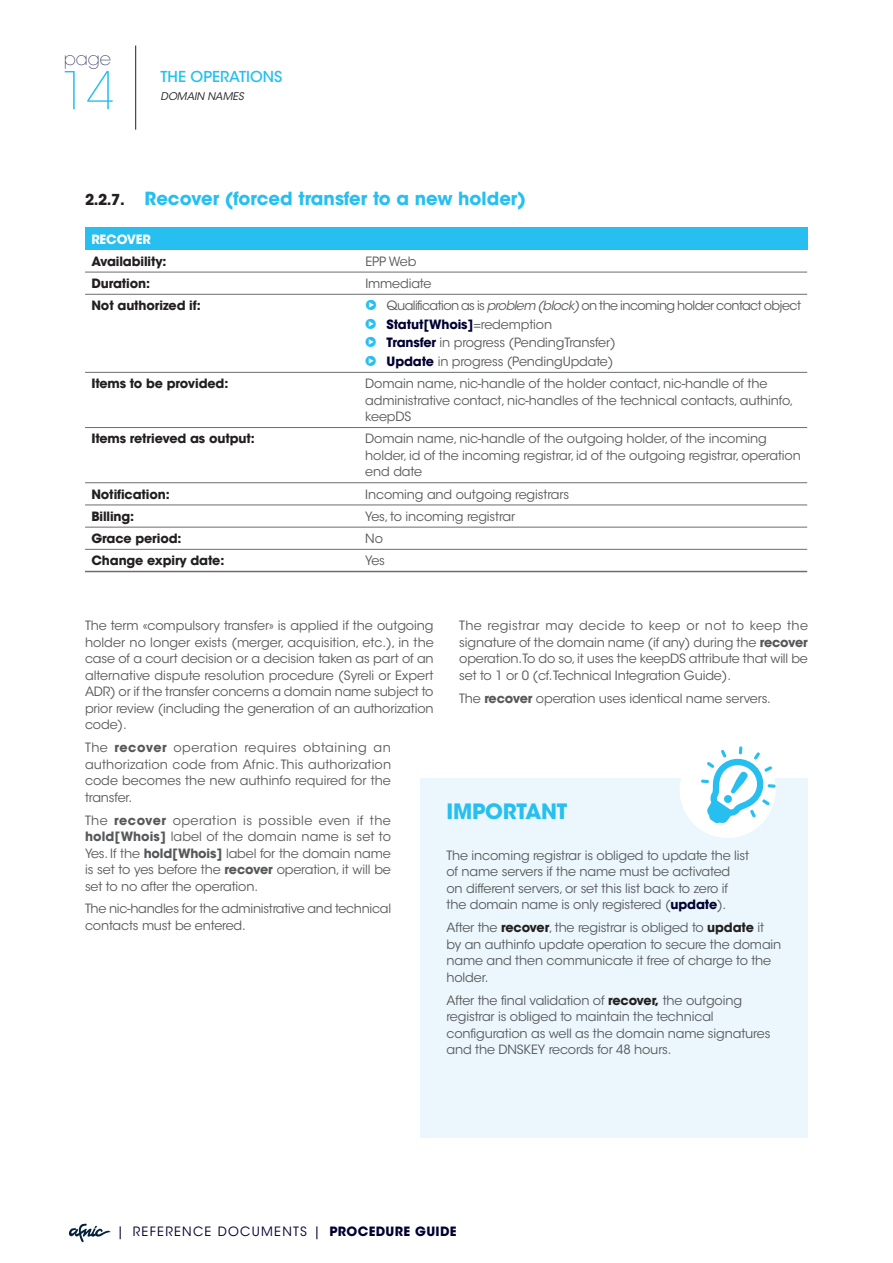
<style>
.page{position:relative;width:893px;height:1263px;background:#fff}
.page>*{position:absolute;margin:0;border:0;box-sizing:border-box;transform-origin:0 0}
.t1{font:200 51.6px "ITC Avant Garde Std";color:#26bff0}
.t2{font:700 21px "ITC Avant Garde Std";letter-spacing:-.01em;color:#26bff0}
.t3{font:700 18px "ITC Avant Garde Std";color:#26bff0}
.t4{font:200 18px "ITC Avant Garde Std";color:#1f2350}
.t5{font:500 15px "ITC Avant Garde Std";color:#26bff0}
.t6{font:12.75px/16.5px "ITC Avant Garde Std";letter-spacing:-.01em;color:#57585a}
.t7{font:12.75px/18.6px "ITC Avant Garde Std";letter-spacing:-.045em;color:#57585a}
.t8{font:700 12.75px "ITC Avant Garde Std";letter-spacing:-.01em;color:#231f20}
.t9{font:12.75px "ITC Avant Garde Std";letter-spacing:.1em;color:#000032}
.t10{font:700 12.75px "ITC Avant Garde Std";letter-spacing:-.01em;color:#fff}
.t11{font:italic 10.5px "ITC Avant Garde Std";color:#231f20}
.s1{font-size:15px;color:#231f20}
.s2{font-family:"Mini Pics Directional RT";color:#26bff0}
.s3{font-style:italic}
.s4{font-weight:700;color:#000032}
.s5{font-weight:700}
.s6{font-weight:700;color:#231f20}
</style>
<div class="page">
<svg style="left:69px;top:1224px;width:42px;height:18px"></svg>
<hr style="left:135px;top:46px;width:1px;height:84px;background:#231f20">
<div style="left:85px;top:228px;width:722px;height:22px;background:#26bff0"></div>
<hr style="left:85px;top:272px;width:274px;height:1px;background:#6c6d70">
<hr style="left:359px;top:272px;width:448px;height:1px;background:#6c6d70">
<hr style="left:85px;top:294px;width:274px;height:1px;background:#6c6d70">
<hr style="left:359px;top:294px;width:448px;height:1px;background:#6c6d70">
<hr style="left:85px;top:372px;width:274px;height:1px;background:#6c6d70">
<hr style="left:359px;top:372px;width:448px;height:1px;background:#6c6d70">
<hr style="left:85px;top:427px;width:274px;height:1px;background:#6c6d70">
<hr style="left:359px;top:427px;width:448px;height:1px;background:#6c6d70">
<hr style="left:85px;top:482px;width:274px;height:1px;background:#6c6d70">
<hr style="left:359px;top:482px;width:448px;height:1px;background:#6c6d70">
<hr style="left:85px;top:505px;width:274px;height:1px;background:#6c6d70">
<hr style="left:359px;top:505px;width:448px;height:1px;background:#6c6d70">
<hr style="left:85px;top:527px;width:274px;height:1px;background:#6c6d70">
<hr style="left:359px;top:527px;width:448px;height:1px;background:#6c6d70">
<hr style="left:85px;top:549px;width:274px;height:1px;background:#6c6d70">
<hr style="left:359px;top:549px;width:448px;height:1px;background:#6c6d70">
<hr style="left:85px;top:571px;width:274px;height:1px;background:#6c6d70">
<hr style="left:359px;top:571px;width:448px;height:1px;background:#6c6d70">
<div style="left:421px;top:778px;width:387px;height:359px;background:#ebf7fc"></div>
<div style="left:680px;top:742px;width:95px;height:96px;background:#fff;border-radius:50%"></div>
<svg style="left:701px;top:746px;width:75px;height:77px"></svg>
<h3 class="t4" style="left:64px;top:48px;width:49px">page</h3>
<h1 class="t1" style="left:59px;top:60px;width:58px">14</h1>
<p class="t5" style="left:161px;top:67px;width:68px">THE OPERATI</p>
<p class="t5" style="left:250px;top:67px;width:34px">ONS</p>
<p class="t11" style="left:161px;top:90px;width:84px">DOMAIN NAMES</p>
<h3 class="t3" style="left:85px;top:186px;width:442px"><span class="s1">2.2.7.</span> Recover (forced transfer to a new holder)</h3>
<p class="t10" style="left:91px;top:231px;width:61px">RECOVER</p>
<p class="t8" style="left:91px;top:253px;width:77px">Availability:</p>
<p class="t6" style="left:365px;top:253px;width:53px">EPP Web</p>
<p class="t8" style="left:91px;top:275px;width:60px">Duration:</p>
<p class="t6" style="left:365px;top:275px;width:68px">Immediate</p>
<p class="t8" style="left:91px;top:297px;width:111px">Not authorized if:</p>
<p class="t7" style="left:365px;top:296px;width:437px"><span class="s2">&amp;</span> Qualification as is <span class="s3">PROBLEM (BLOCK)</span> on the incoming holder contact object <span class="s2">&amp;</span> <span class="s4">Statut[Whois]</span>=redemption<br><span class="s2">&amp;</span> <span class="s4">Transfer</span> in progress (PendingTransfer)<br><span class="s2">&amp;</span> <span class="s4">Update</span> in progress (PendingUpdate)</p>
<p class="t8" style="left:91px;top:375px;width:138px">Items to be provided:</p>
<p class="t6" style="left:365px;top:375px;width:430px">Domain name, nic-handle of the holder contact, nic-handle of the administrative contact, nic-handles of the technical contacts, authinfo, keepDS</p>
<p class="t8" style="left:91px;top:430px;width:165px">Items retrieved as output:</p>
<p class="t6" style="left:365px;top:431px;width:437px">Domain name, nic-handle of the outgoing holder, of the incoming holder, id of the incoming registrar, id of the outgoing registrar, operation end date</p>
<p class="t8" style="left:91px;top:486px;width:80px">Notification:</p>
<p class="t6" style="left:365px;top:486px;width:205px">Incoming and outgoing registrars</p>
<p class="t8" style="left:91px;top:508px;width:44px">Billing:</p>
<p class="t6" style="left:365px;top:508px;width:151px">Yes, to incoming registrar</p>
<p class="t8" style="left:91px;top:530px;width:92px">Grace period:</p>
<p class="t6" style="left:365px;top:530px;width:19px">No</p>
<p class="t8" style="left:91px;top:552px;width:134px">Change expiry date:</p>
<p class="t6" style="left:365px;top:552px;width:21px">Yes</p>
<p class="t6" style="left:85px;top:617px;width:350px;text-align:justify">The term «compulsory transfer» is applied if the outgoing holder no longer exists (merger, acquisition, etc.), in the case of a court decision or a decision taken as part of an alternative dispute resolution procedure (Syreli or Expert ADR) or if the transfer concerns a domain name subject to prior review (including the generation of an authorization code).</p>
<p class="t6" style="left:85px;top:739px;width:308px;text-align:justify">The <span class="s5">recover</span> operation requires obtaining an authorization code from Afnic. This authorization code becomes the new authinfo required for the transfer.</p>
<p class="t6" style="left:85px;top:812px;width:307px;text-align:justify">The <span class="s5">recover</span> operation is possible even if the <span class="s5">hold[Whois]</span> label of the domain name is set to Yes. If the <span class="s5">hold[Whois]</span> label for the domain name is set to yes before the <span class="s5">recover</span> operation, it will be set to no after the operation.</p>
<p class="t6" style="left:85px;top:901px;width:308px">The nic-handles for the administrative and technical contacts must be entered.</p>
<p class="t6" style="left:459px;top:617px;width:350px;text-align:justify">The registrar may decide to keep or not to keep the signature of the domain name (if any) during the <span class="s5">recover </span>operation.To do so, it uses the keepDS attribute that will be set to 1 or 0 (cf.Technical Integration Guide).</p>
<p class="t6" style="left:459px;top:690px;width:313px">The <span class="s5">recover</span> operation uses identical name servers.</p>
<h2 class="t2" style="left:446px;top:797px;width:122px">IMPORTANT</h2>
<p class="t6" style="left:446px;top:847px;width:304px">The incoming registrar is obliged to update the list of name servers if the name must be activated on different servers, or set this list back to zero if the domain name is only registered (<span class="s4">update</span>).</p>
<p class="t6" style="left:446px;top:920px;width:336px">After the <span class="s6">recover</span>, the registrar is obliged to <span class="s6">update</span> it by an authinfo update operation to secure the domain name and then communicate it free of charge to the holder.</p>
<p class="t6" style="left:446px;top:992px;width:325px">After the final validation of <span class="s6">recover,</span> the outgoing registrar is obliged to maintain the technical configuration as well as the domain name signatures and the DNSKEY records for 48 hours.</p>
<p class="t9" style="left:117px;top:1224px;width:341px">| REFERENCE DOCUMENTS | <span class="s5">PROCEDURE GUIDE</span></p>
</div>
